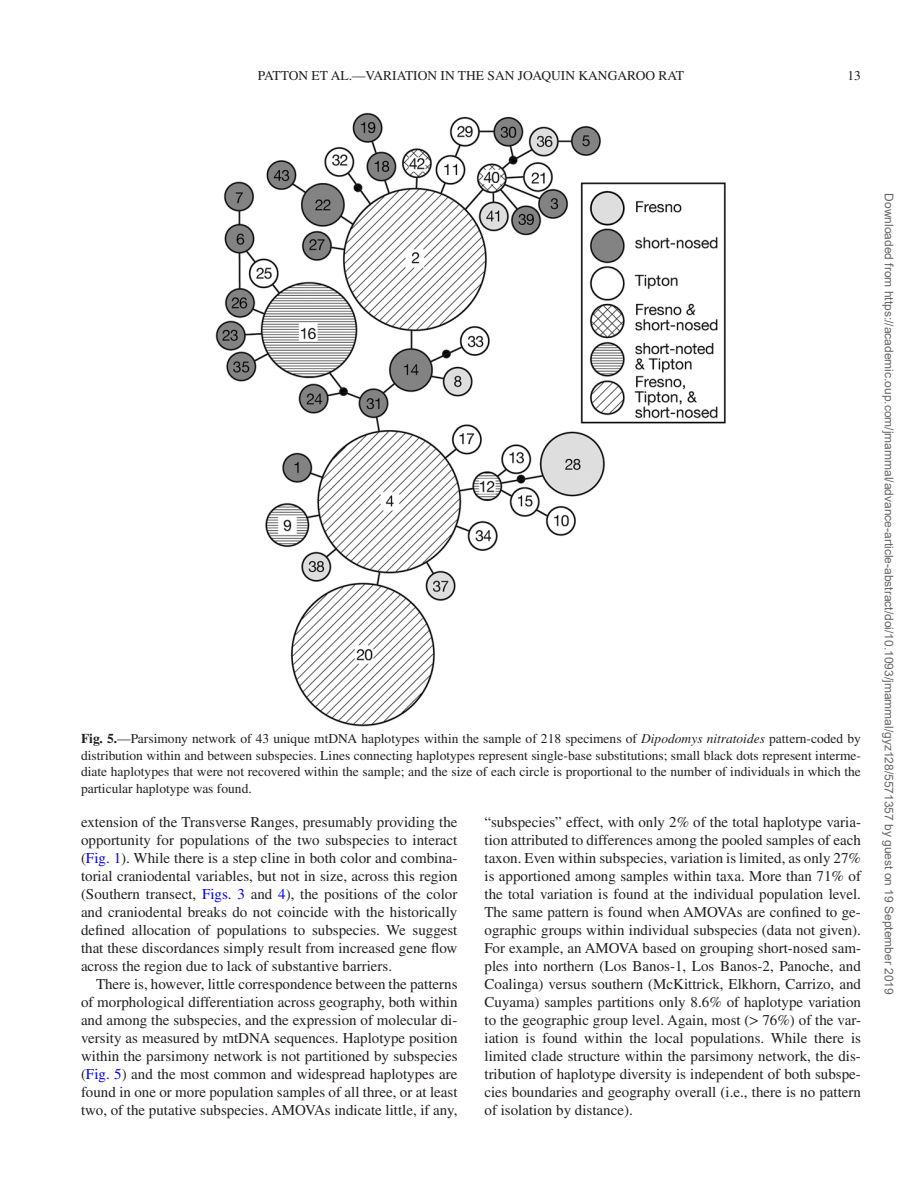
<style>
.page{position:relative;width:918px;height:1188px;background:#fff}
.page>*{position:absolute;margin:0;border:0;box-sizing:border-box;transform-origin:0 0}
.t1{font:15px/18px "Times LT Std";color:#231f20;text-align:justify}
.t2{font:13.5px/16.5px "Times LT Std";color:#231f20;text-align:justify}
.t3{font:12px "Arial";color:#666}
.s1{font-weight:700}
.s2{font-style:italic}
.s3{color:#00f}
.s4{font-family:"Gandhari Unicode"}
</style>
<div class="page">
<img style="left:216px;top:112px;width:510px;height:615px">
<p class="t2" style="left:258px;top:67px;width:428px">PATTON ET AL.—VARIATION IN THE SAN JOAQUIN KANGAROO RAT</p>
<p class="t2" style="left:848px;top:67px;width:15px">13</p>
<p class="t2" style="left:81px;top:731px;width:782px"><span class="s1">Fig. 5.</span>—Parsimony network of 43 unique mtDNA haplotypes within the sample of 218 specimens of <span class="s2">Dipodomys nitratoides</span> pattern-coded by distribution within and between subspecies. Lines connecting haplotypes represent single-base substitutions; small black dots represent interme&shy;diate haplotypes that were not recovered within the sample; and the size of each circle is proportional to the number of individuals in which the particular haplotype was found.</p>
<p class="t1" style="left:81px;top:813px;width:378px">extension of the Transverse Ranges, presumably providing the opportunity for populations of the two subspecies to interact (<span class="s3">Fig. 1</span>). While there is a step cline in both color and combina&shy;torial craniodental variables, but not in size, across this region (Southern transect, <span class="s3">Figs. 3</span> and <span class="s3">4</span>), the positions of the color and craniodental breaks do not coincide with the historically defined allocation of populations to subspecies. We suggest that these discordances simply result from increased gene flow across the region due to lack of substantive barriers.</p>
<p class="t1" style="left:81px;top:975px;width:378px;text-indent:15px">There is, however, little correspondence between the patterns of morphological differentiation across geography, both within and among the subspecies, and the expression of molecular di&shy;versity as measured by mtDNA sequences. Haplotype position within the parsimony network is not partitioned by subspecies (<span class="s3">Fig. 5</span>) and the most common and widespread haplotypes are found in one or more population samples of all three, or at least two, of the putative subspecies. AMOVAs indicate little, if any,</p>
<p class="t1" style="left:484px;top:813px;width:379px">“subspecies” effect, with only 2% of the total haplotype varia&shy;tion attributed to differences among the pooled samples of each taxon. Even within subspecies, variation is limited, as only 27% is apportioned among samples within taxa. More than 71% of the total variation is found at the individual population level.<br>The same pattern is found when AMOVAs are confined to ge&shy;ographic groups within individual subspecies (data not given).<br>For example, an AMOVA based on grouping short-nosed sam&shy;ples into northern (Los Banos-1, Los Banos-2, Panoche, and Coalinga) versus southern (McKittrick, Elkhorn, Carrizo, and Cuyama) samples partitions only 8.6% of haplotype variation to the geographic group level. Again, most (<span class="s4">&gt;</span> 76%) of the var&shy;iation is found within the local populations. While there is limited clade structure within the parsimony network, the dis&shy;tribution of haplotype diversity is independent of both subspe&shy;cies boundaries and geography overall (i.e., there is no pattern of isolation by distance).</p>
<p class="t3" style="left:893px;top:193px;width:803px;rotate:90deg">Downloaded from https://academic.oup.com/jmammal/advance-article-abstract/doi/10.1093/jmammal/gyz128/5571357 by guest on 19 September 2019</p>
</div>
